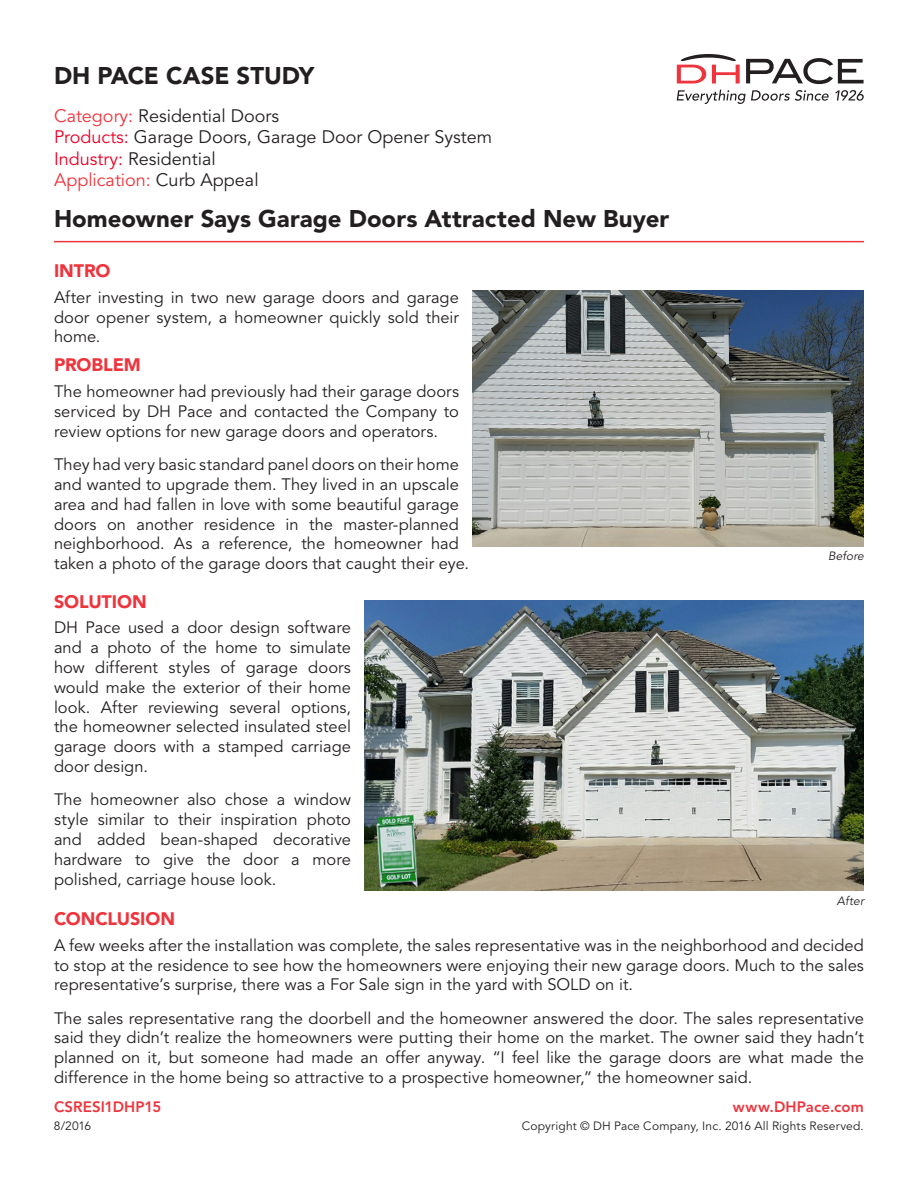
<style>
.page{position:relative;width:918px;height:1188px;background:#fff}
.page>*{position:absolute;margin:0;border:0;box-sizing:border-box;transform-origin:0 0}
.t1{font:900 24px "Avenir LT Std";color:#231f20}
.t2{font:18px/21.6px "Avenir LT Std";color:#231f20}
.t3{font:900 18px "Avenir LT Std";letter-spacing:-.005em;color:#ee343d}
.t4{font:16.5px/19.8px "Avenir LT Std";color:#231f20;text-align:justify}
.t5{font:800 15px "Avenir LT Std";letter-spacing:.005em;color:#ee343d}
.t6{font:12px "Avenir LT Std";letter-spacing:.015em;color:#231f20}
.t7{font:italic 12px "Avenir LT Std";letter-spacing:.01em;color:#231f20}
.s1{color:#ee343d}
.s2{color:#ef0027}
</style>
<div class="page">
<svg style="left:677px;top:90px;width:152px;height:14px"></svg>
<svg style="left:835px;top:90px;width:29px;height:11px"></svg>
<svg style="left:746px;top:58px;width:118px;height:26px"></svg>
<svg style="left:677px;top:54px;width:63px;height:30px"></svg>
<img style="left:364px;top:601px;width:500px;height:290px">
<hr style="left:54px;top:241px;width:810px;height:1px;background:#ee343d">
<img style="left:472px;top:290px;width:392px;height:257px">
<h1 class="t1" style="left:54px;top:61px;width:262px">DH PACE CASE STUDY</h1>
<p class="t2" style="left:54px;top:105px;width:440px"><span class="s1">Category:</span> Residential Doors<br><span class="s2">Products:</span> Garage Doors, Garage Door Opener System<br><span class="s2">Industry:</span> Residential<br><span class="s1">Application:</span> Curb Appeal</p>
<h1 class="t1" style="left:54px;top:205px;width:617px">Homeowner Says Garage Doors Attracted New Buyer</h1>
<p class="t3" style="left:54px;top:260px;width:58px">INTRO</p>
<p class="t4" style="left:54px;top:288px;width:406px">After investing in two new garage doors and garage door opener system, a homeowner quickly sold their home.</p>
<p class="t3" style="left:54px;top:354px;width:88px">PROBLEM</p>
<p class="t4" style="left:54px;top:382px;width:407px">The homeowner had previously had their garage doors serviced by DH Pace and contacted the Company to review options for new garage doors and operators.</p>
<p class="t4" style="left:54px;top:455px;width:417px;text-align:left">They had very basic standard panel doors on their home and wanted to upgrade them. They lived in an upscale area and had fallen in love with some beautiful garage doors on another residence in the master-planned neighborhood. As a reference, the homeowner had taken a photo of the garage doors that caught their eye.</p>
<p class="t7" style="left:828px;top:549px;width:37px">Before</p>
<p class="t3" style="left:54px;top:590px;width:94px">SOLUTION</p>
<p class="t4" style="left:54px;top:618px;width:299px">DH Pace used a door design software and a photo of the home to simulate how different styles of garage doors would make the exterior of their home look. After reviewing several options, the homeowner selected insulated steel garage doors with a stamped carriage door design.</p>
<p class="t4" style="left:54px;top:790px;width:299px">The homeowner also chose a window style similar to their inspiration photo and added bean-shaped decorative hardware to give the door a more polished, carriage house look.</p>
<p class="t3" style="left:54px;top:908px;width:123px">CONCLUSION</p>
<p class="t4" style="left:54px;top:936px;width:812px">A few weeks after the installation was complete, the sales representative was in the neighborhood and decided to stop at the residence to see how the homeowners were enjoying their new garage doors. Much to the sales representative’s surprise, there was a For Sale sign in the yard with SOLD on it.</p>
<p class="t4" style="left:54px;top:1009px;width:812px">The sales representative rang the doorbell and the homeowner answered the door. The sales representative said they didn’t realize the homeowners were putting their home on the market. The owner said they hadn’t planned on it, but someone had made an offer anyway. “I feel like the garage doors are what made the difference in the home being so attractive to a prospective homeowner,” the homeowner said.</p>
<p class="t7" style="left:837px;top:894px;width:29px">After</p>
<p class="t5" style="left:54px;top:1098px;width:109px">CSRESI1DHP15</p>
<p class="t5" style="left:733px;top:1098px;width:133px">www.DHPace.com</p>
<p class="t6" style="left:54px;top:1119px;width:39px">8/2016</p>
<p class="t6" style="left:522px;top:1119px;width:344px">Copyright © DH Pace Company, Inc. 2016 All Rights Reserved.</p>
</div>
